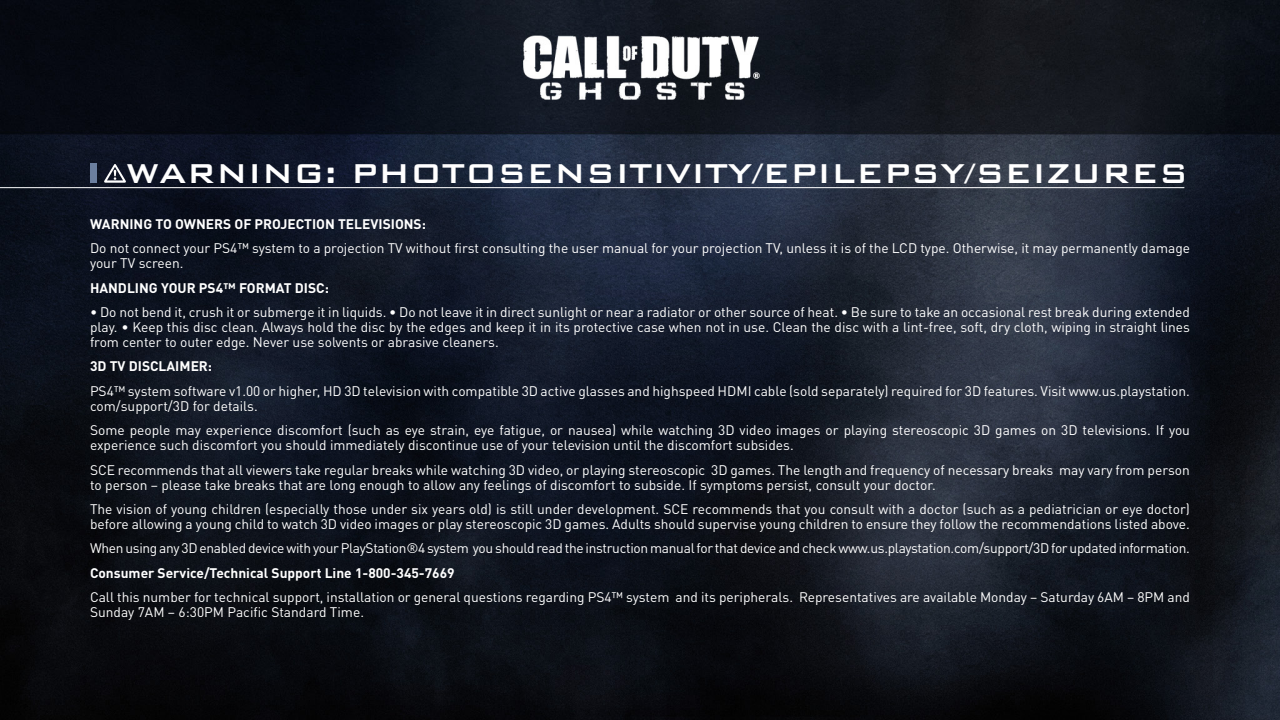
<style>
.page{position:relative;width:1280px;height:720px;background:#fff}
.page>*{position:absolute;margin:0;border:0;box-sizing:border-box;transform-origin:0 0}
.t1{font:500 36.5px "Bank Gothic BT";color:#fff}
.t2{font:13.8px/15px "DINOT";color:#fff}
.t3{font:13.8px "DINOT";letter-spacing:-.02em;color:#fff}
.t4{font:700 13.8px "DINOT";color:#fff}
</style>
<div class="page">
<img style="left:0;top:0;width:1280px;height:720px">
<svg style="left:104px;top:164px;width:22px;height:19px"></svg>
<div style="left:90px;top:164px;width:6px;height:19px;background:#6b7f9f"></div>
<hr style="left:0;top:187px;width:1184px;height:1px;background:#fff">
<h1 class="t1" style="left:126px;top:153px;width:1064px">WARNING: PHOTOSENSITIVITY/EPILEPSY/SEIZURES</h1>
<p class="t4" style="left:90px;top:215px;width:338px">WARNING TO OWNERS OF PROJECTION TELEVISIONS:</p>
<p class="t2" style="left:90px;top:241px;width:1102px">Do not connect your PS4™ system to a projection TV without first consulting the user manual for your projection TV, unless it is of the LCD type. Otherwise, it may permanently damage your TV screen.</p>
<p class="t4" style="left:90px;top:279px;width:240px">HANDLING YOUR PS4™ FORMAT DISC:</p>
<p class="t2" style="left:90px;top:304px;width:1102px;text-align:justify">• Do not bend it, crush it or submerge it in liquids. • Do not leave it in direct sunlight or near a radiator or other source of heat. • Be sure to take an occasional rest break during extended play. • Keep this disc clean. Always hold the disc by the edges and keep it in its protective case when not in use. Clean the disc with a lint-free, soft, dry cloth, wiping in straight lines from center to outer edge. Never use solvents or abrasive cleaners.</p>
<p class="t4" style="left:90px;top:357px;width:124px">3D TV DISCLAIMER:</p>
<p class="t2" style="left:90px;top:383px;width:1101px">PS4™ system software v1.00 or higher, HD 3D television with compatible 3D active glasses and highspeed HDMI cable (sold separately) required for 3D features. Visit www.us.playstation. com/support/3D for details.</p>
<p class="t2" style="left:90px;top:422px;width:1102px">Some people may experience discomfort (such as eye strain, eye fatigue, or nausea) while watching 3D video images or playing stereoscopic 3D games on 3D televisions. If you experience such discomfort you should immediately discontinue use of your television until the discomfort subsides.</p>
<p class="t2" style="left:90px;top:462px;width:1101px">SCE recommends that all viewers take regular breaks while watching 3D video, or playing stereoscopic 3D games. The length and frequency of necessary breaks may vary from person to person – please take breaks that are long enough to allow any feelings of discomfort to subside. If symptoms persist, consult your doctor.</p>
<p class="t2" style="left:90px;top:501px;width:1101px">The vision of young children (especially those under six years old) is still under development. SCE recommends that you consult with a doctor (such as a pediatrician or eye doctor) before allowing a young child to watch 3D video images or play stereoscopic 3D games. Adults should supervise young children to ensure they follow the recommendations listed above.</p>
<p class="t3" style="left:90px;top:540px;width:1101px">When using any 3D enabled device with your PlayStation®4 system you should read the instruction manual for that device and check www.us.playstation.com/support/3D for updated information.</p>
<p class="t4" style="left:90px;top:564px;width:366px">Consumer Service/Technical Support Line 1-800-345-7669</p>
<p class="t2" style="left:90px;top:589px;width:1102px">Call this number for technical support, installation or general questions regarding PS4™ system and its peripherals. Representatives are available Monday – Saturday 6AM – 8PM and<br>Sunday 7AM – 6:30PM Pacific Standard Time.</p>
</div>
